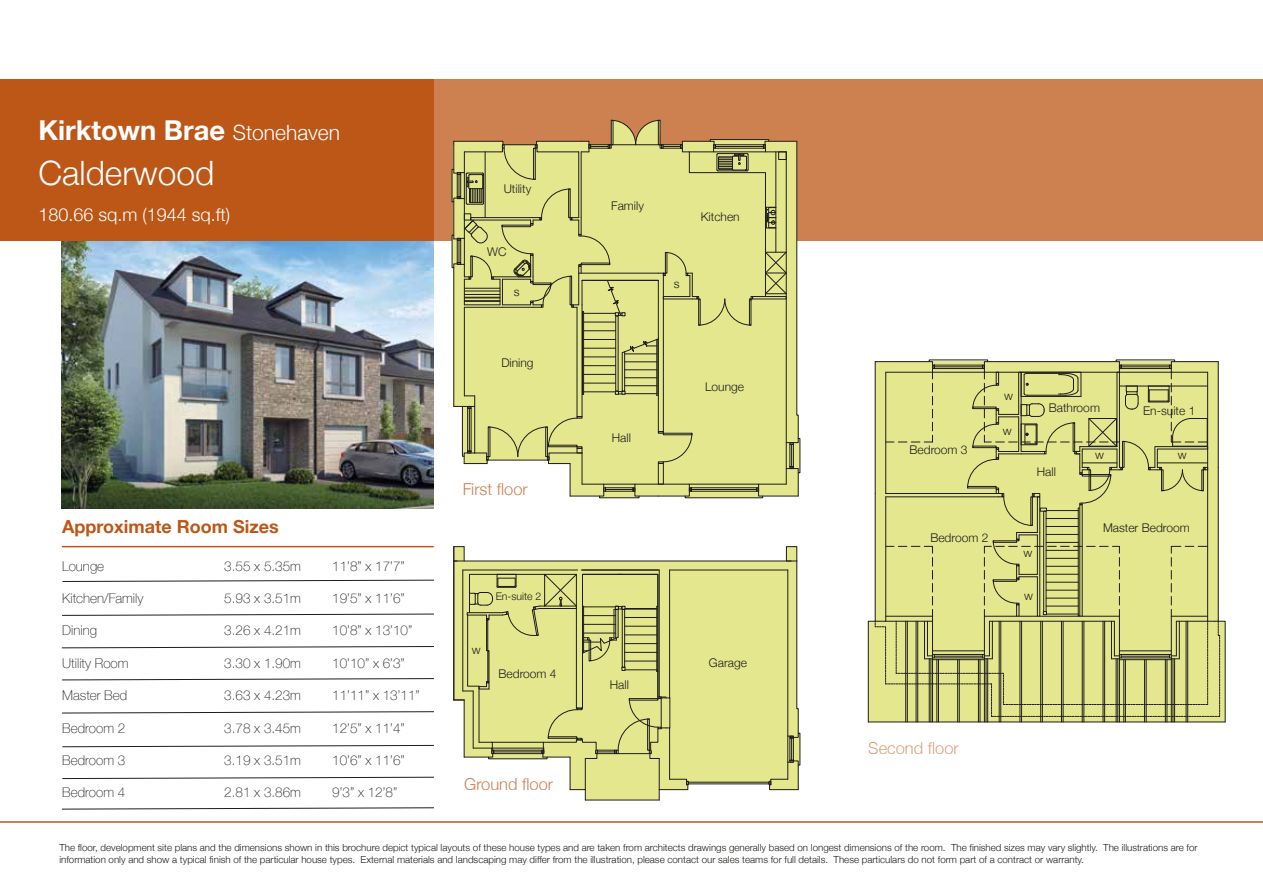
<style>
.page{position:relative;width:1263px;height:893px;background:#fff}
.page>*{position:absolute;margin:0;border:0;box-sizing:border-box;transform-origin:0 0}
.t1{font:300 33.6px "Helvetica Neue";color:#fff}
.t2{font:700 27.3px "Helvetica Neue";color:#fff}
.t3{font:300 18px "Helvetica Neue";color:#fff}
.t4{font:700 18px "Helvetica Neue";color:#bd5717}
.t5{font:300 16.5px "Helvetica Neue";color:#bd5717}
.t6{font:300 16.5px "Helvetica Neue";color:rgb(189 87 23/.75)}
.t7{font:100 13.5px "Helvetica Neue";color:#1d1d1b}
.t8{font:100 13.5px "Helvetica Neue";color:#1e1e1c}
.t9{font:300 12px "Helvetica Neue";color:#1d1d1b}
.t10{font:300 10.5px "Helvetica Neue";color:#1d1d1b}
.t11{font:300 9.75px/11.7px "Helvetica Neue";color:#1d1d1b}
.s1{font-weight:300;font-size:21px}
</style>
<div class="page">
<img style="left:62px;top:241px;width:372px;height:267px">
<div style="left:434px;top:80px;width:829px;height:161px;background:#cd8151"></div>
<div style="left:0;top:80px;width:434px;height:161px;background:#bd5717"></div>
<svg style="left:62px;top:614px;width:372px;height:2px"></svg>
<svg style="left:62px;top:646px;width:372px;height:2px"></svg>
<svg style="left:62px;top:678px;width:372px;height:2px"></svg>
<svg style="left:62px;top:711px;width:372px;height:2px"></svg>
<svg style="left:62px;top:580px;width:372px;height:2px"></svg>
<svg style="left:62px;top:745px;width:372px;height:2px"></svg>
<svg style="left:62px;top:777px;width:372px;height:2px"></svg>
<svg style="left:62px;top:807px;width:372px;height:2px"></svg>
<hr style="left:0;top:821px;width:1263px;height:2px;background:#bd5717">
<div style="left:454px;top:561px;width:343px;height:139px;background:#e5e78e"></div>
<div style="left:464px;top:699px;width:333px;height:58px;background:#e5e78e"></div>
<div style="left:678px;top:750px;width:93px;height:34px;background:#e5e78e"></div>
<hr style="left:585px;top:800px;width:74px;height:1px;background:#1d1d1b">
<hr style="left:453px;top:561px;width:1px;height:139px;background:#1d1d1b">
<hr style="left:670px;top:570px;width:118px;height:1px;background:#1d1d1b">
<hr style="left:454px;top:561px;width:343px;height:1px;background:#1d1d1b">
<svg style="left:453px;top:546px;width:12px;height:16px"></svg>
<div style="left:685px;top:496px;width:78px;height:2px;border:1px solid #1d1d1b"></div>
<div style="left:599px;top:496px;width:40px;height:2px;border:1px solid #1d1d1b"></div>
<svg style="left:769px;top:546px;width:30px;height:244px"></svg>
<svg style="left:454px;top:569px;width:235px;height:231px"></svg>
<hr style="left:494px;top:751px;width:48px;height:1px;background:#1d1d1b">
<svg style="left:453px;top:120px;width:346px;height:377px;background:#d5d386"></svg>
<svg style="left:867px;top:361px;width:359px;height:362px;background:#d1d385"></svg>
<hr style="left:618px;top:753px;width:31px;height:1px;background:#1d1d1b">
<hr style="left:62px;top:546px;width:372px;height:1px;background:#bd5717">
<h2 class="t2" style="left:38px;top:109px;width:303px">Kirktown Brae <span class="s1">Stonehaven</span></h2>
<h1 class="t1" style="left:38px;top:145px;width:177px">Calderwood</h1>
<h3 class="t3" style="left:38px;top:200px;width:193px">180.66 sq.m (1944 sq.ft)</h3>
<p class="t9" style="left:504px;top:179px;width:29px">Utility</p>
<p class="t9" style="left:487px;top:242px;width:21px">WC</p>
<p class="t9" style="left:514px;top:282px;width:7px">s</p>
<p class="t9" style="left:501px;top:353px;width:34px">Dining</p>
<h3 class="t4" style="left:62px;top:512px;width:218px">Approximate Room Sizes</h3>
<h3 class="t7" style="left:62px;top:556px;width:44px">Lounge</h3>
<h3 class="t7" style="left:224px;top:556px;width:78px">3.55 x 5.35m</h3>
<h3 class="t7" style="left:332px;top:556px;width:74px">11’8” x 17’7”</h3>
<h3 class="t7" style="left:62px;top:588px;width:83px">Kitchen/Family</h3>
<h3 class="t7" style="left:224px;top:588px;width:78px">5.93 x 3.51m</h3>
<h3 class="t7" style="left:332px;top:588px;width:74px">19’5” x 11’6”</h3>
<h3 class="t7" style="left:62px;top:620px;width:36px">Dining</h3>
<h3 class="t7" style="left:224px;top:620px;width:78px">3.26 x 4.21m</h3>
<h3 class="t7" style="left:332px;top:620px;width:82px">10’8” x 13’10”</h3>
<h3 class="t7" style="left:62px;top:653px;width:68px">Utility Room</h3>
<h3 class="t8" style="left:224px;top:653px;width:78px">3.30 x 1.90m</h3>
<h3 class="t8" style="left:332px;top:653px;width:74px">10’10” x 6’3”</h3>
<h3 class="t7" style="left:62px;top:685px;width:67px">Master Bed</h3>
<h3 class="t7" style="left:224px;top:685px;width:78px">3.63 x 4.23m</h3>
<h3 class="t7" style="left:332px;top:685px;width:89px">11’11” x 13’11”</h3>
<h3 class="t7" style="left:62px;top:718px;width:65px">Bedroom 2</h3>
<h3 class="t7" style="left:224px;top:718px;width:78px">3.78 x 3.45m</h3>
<h3 class="t7" style="left:332px;top:718px;width:74px">12’5” x 11’4”</h3>
<h3 class="t7" style="left:62px;top:750px;width:65px">Bedroom 3</h3>
<h3 class="t7" style="left:224px;top:750px;width:78px">3.19 x 3.51m</h3>
<h3 class="t7" style="left:332px;top:750px;width:74px">10’6” x 11’6”</h3>
<h3 class="t7" style="left:62px;top:782px;width:65px">Bedroom 4</h3>
<h3 class="t7" style="left:224px;top:782px;width:78px">2.81 x 3.86m</h3>
<h3 class="t7" style="left:332px;top:782px;width:67px">9’3” x 12’8”</h3>
<h3 class="t5" style="left:462px;top:476px;width:67px">First floor</h3>
<p class="t10" style="left:496px;top:587px;width:47px">En-suite 2</p>
<p class="t9" style="left:472px;top:640px;width:10px">w</p>
<p class="t9" style="left:499px;top:664px;width:60px">Bedroom 4</p>
<h3 class="t5" style="left:464px;top:770px;width:90px">Ground floor</h3>
<p class="t9" style="left:611px;top:196px;width:34px">Family</p>
<p class="t9" style="left:701px;top:207px;width:40px">Kitchen</p>
<p class="t9" style="left:674px;top:274px;width:7px">s</p>
<p class="t9" style="left:612px;top:428px;width:21px">Hall</p>
<p class="t9" style="left:705px;top:377px;width:40px">Lounge</p>
<p class="t9" style="left:610px;top:675px;width:21px">Hall</p>
<p class="t9" style="left:709px;top:653px;width:40px">Garage</p>
<p class="t9" style="left:909px;top:440px;width:60px">Bedroom 3</p>
<p class="t9" style="left:1004px;top:386px;width:10px">w</p>
<p class="t9" style="left:1003px;top:421px;width:10px">w</p>
<p class="t9" style="left:1049px;top:398px;width:53px">Bathroom</p>
<p class="t9" style="left:1143px;top:401px;width:54px">En-suite 1</p>
<p class="t9" style="left:1037px;top:462px;width:21px">Hall</p>
<p class="t9" style="left:1095px;top:445px;width:10px">w</p>
<p class="t9" style="left:1178px;top:445px;width:10px">w</p>
<p class="t9" style="left:930px;top:528px;width:60px">Bedroom 2</p>
<p class="t9" style="left:1023px;top:543px;width:10px">w</p>
<p class="t9" style="left:1024px;top:586px;width:10px">w</p>
<p class="t9" style="left:1103px;top:518px;width:88px">Master Bedroom</p>
<h3 class="t6" style="left:868px;top:734px;width:92px">Second floor</h3>
<p class="t11" style="left:59px;top:841px;width:1140px">The floor, development site plans and the dimensions shown in this brochure depict typical layouts of these house types and are taken from architects drawings generally based on longest dimensions of the room. The finished sizes may vary slightly. The illustrations are for information only and show a typical finish of the particular house types. External materials and landscaping may differ from the illustration, please contact our sales teams for full details. These particulars do not form part of a contract or warranty.</p>
</div>
